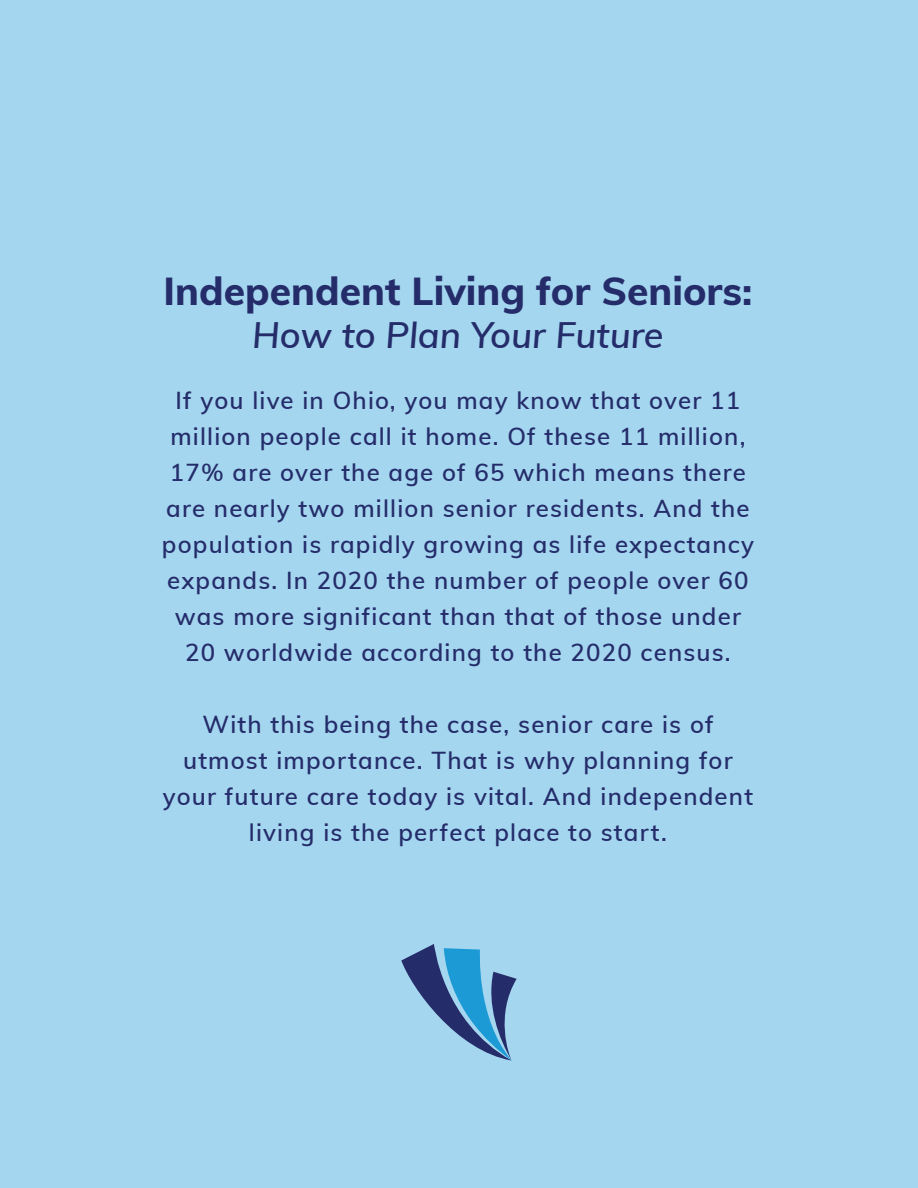
<style>
.page{position:relative;width:918px;height:1188px;background:#a4d6ef}
.page>*{position:absolute;margin:0;border:0;box-sizing:border-box;transform-origin:0 0}
.t1{font:800 39px "Muli";color:#252c6a}
.t2{font:italic 600 36px "Muli";color:#252c6a}
.t3{font:600 24px/36px "Muli";letter-spacing:.05em;color:#252c6a;text-align:center}
</style>
<div class="page">
<svg style="left:401px;top:944px;width:116px;height:117px"></svg>
<h1 class="t1" style="left:164px;top:262px;width:590px">Independent Living for Seniors:</h1>
<h2 class="t2" style="left:252px;top:309px;width:413px">How to Plan Your Future</h2>
<p class="t3" style="left:162px;top:381px;width:593px">If you live in Ohio, you may know that over 11 million people call it home. Of these 11 million, 17% are over the age of 65 which means there are nearly two million senior residents. And the population is rapidly growing as life expectancy expands. In 2020 the number of people over 60 was more significant than that of those under 20 worldwide according to the 2020 census.</p>
<p class="t3" style="left:163px;top:705px;width:592px">With this being the case, senior care is of utmost importance. That is why planning for your future care today is vital. And independent living is the perfect place to start.</p>
</div>
